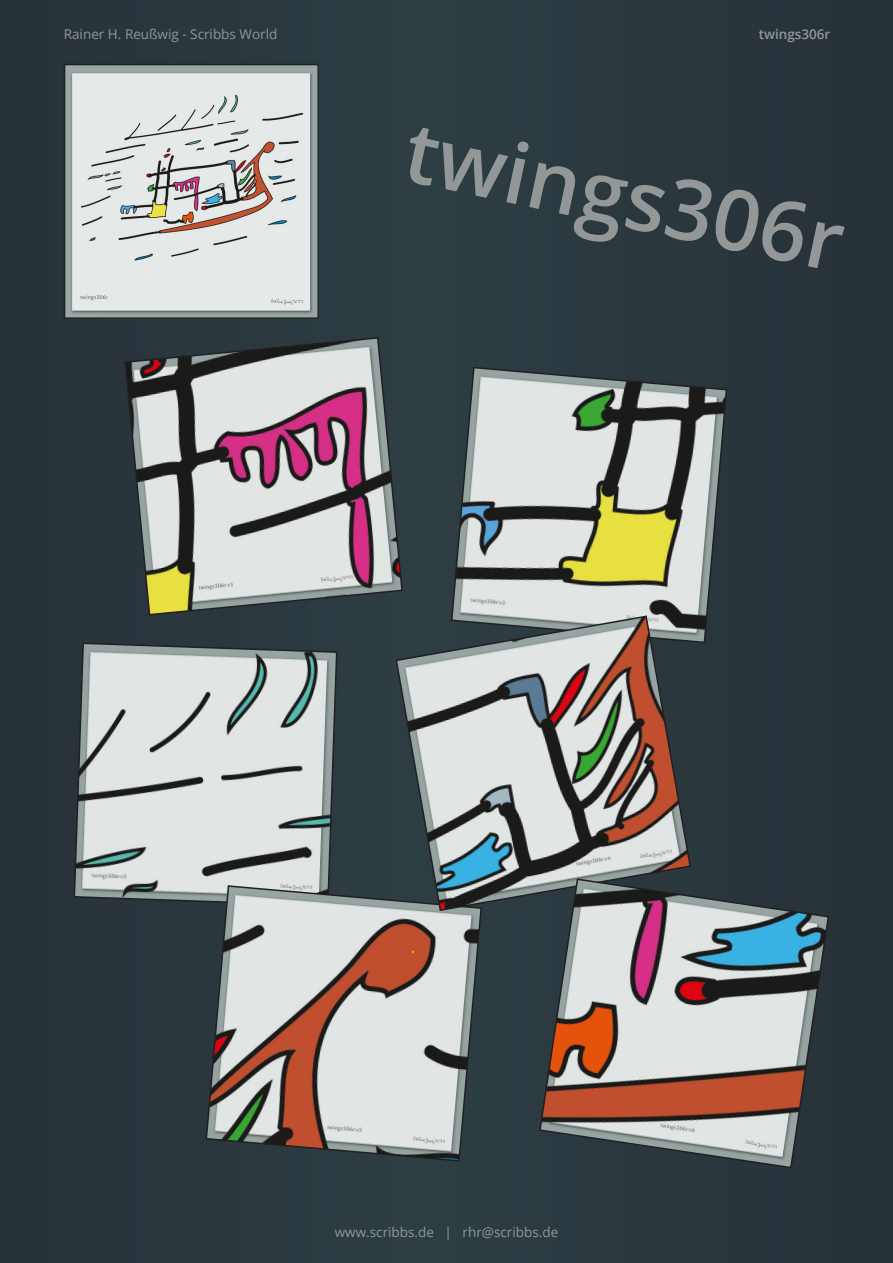
<style>
.page{position:relative;width:893px;height:1263px;background:#29353c}
.page>*{position:absolute;margin:0;border:0;box-sizing:border-box;transform-origin:0 0}
.t1{font:600 84px "Open Sans";color:#939797}
.t2{font:13.5px "Open Sans";color:#939797}
.t3{font:600 13.5px "Open Sans";color:#939797}
</style>
<div class="page">
<img style="left:67px;top:67px;width:249px;height:249px">
<div style="left:64px;top:64px;width:255px;height:255px;border:2px solid #231f20"></div>
<svg style="left:124px;top:336px;width:280px;height:280px"></svg>
<svg style="left:73px;top:642px;width:265px;height:265px"></svg>
<svg style="left:205px;top:884px;width:278px;height:278px"></svg>
<svg style="left:450px;top:366px;width:278px;height:278px"></svg>
<svg style="left:395px;top:615px;width:297px;height:297px"></svg>
<svg style="left:538px;top:877px;width:292px;height:292px"></svg>
<p class="t2" style="left:64px;top:25px;width:215px">Rainer H. Reußwig - Scribbs World</p>
<p class="t3" style="left:759px;top:25px;width:73px">twings306r</p>
<p class="t1" style="left:419px;top:93px;width:448px;rotate:12deg">twings306r</p>
<p class="t2" style="left:335px;top:1223px;width:225px">www.scribbs.de | rhr@scribbs.de</p>
</div>
